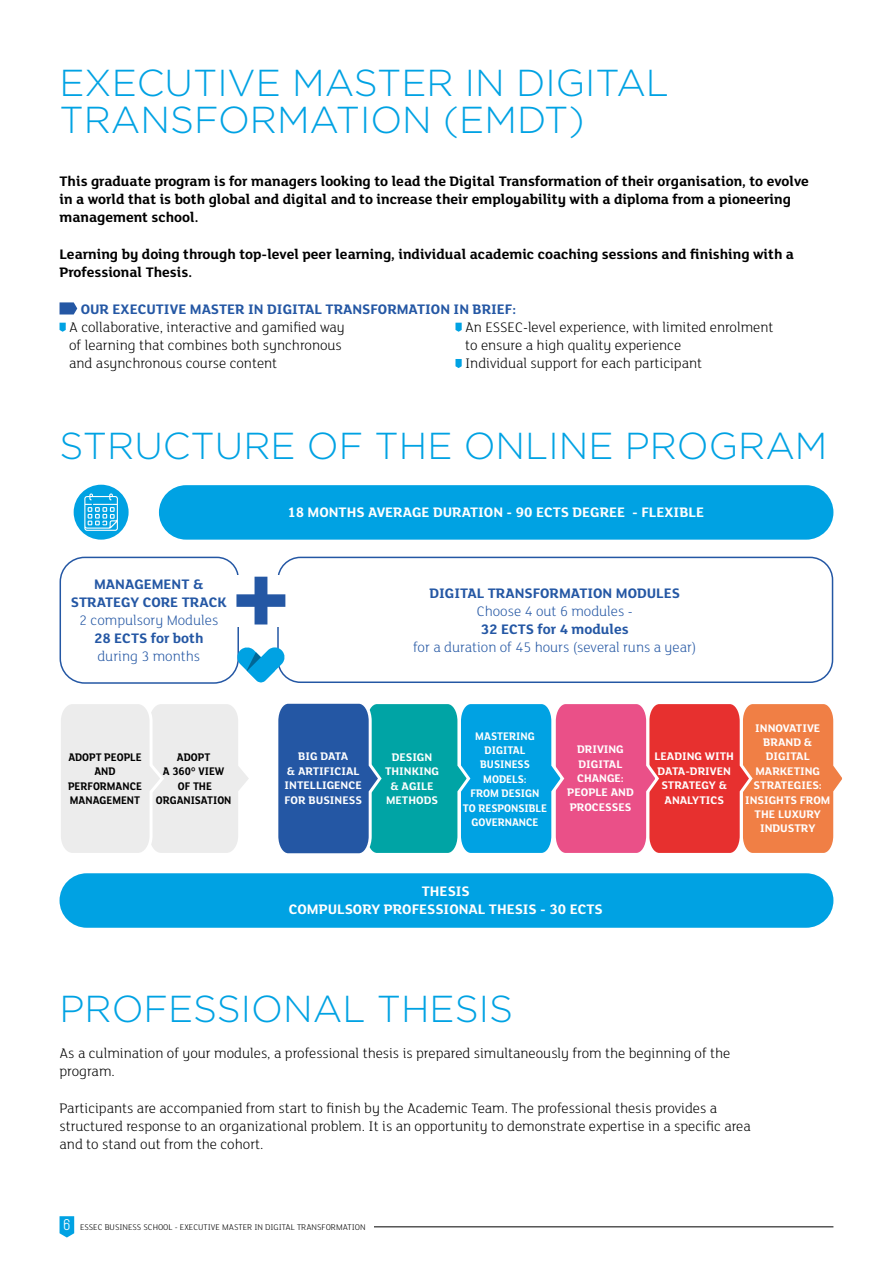
<style>
.page{position:relative;width:893px;height:1263px;background:#fff}
.page>*{position:absolute;margin:0;border:0;box-sizing:border-box;transform-origin:0 0}
.t1{font:300 37.5px/37.5px "Gotham";color:#00a2e3}
.t2{font:300 15px/18.1px "FS Lola";color:#000}
.t3{font:700 15px/18px "FS Lola";color:#000}
.t4{font:700 15px/18px "FS Lola";color:#2457a4;text-align:center}
.t5{font:300 15px "FS Lola";color:#2457a4}
.t6{font:700 15px/18px "FS Lola";color:#fff;text-align:center}
.t7{font:700 12px/14.4px "FS Lola";color:#fff;text-align:center}
.t8{font:700 12px/14.4px "FS Lola";color:#000;text-align:center;scale:.92 1}
.t9{font:700 12px/14.4px "FS Lola";color:#fff;text-align:center;scale:.93 1}
.t10{font:300 9px "FS Lola";color:#000}
.s1{font-family:"Mohave";font-weight:400;font-size:13.5px;color:#fff}
</style>
<div class="page">
<svg style="left:60px;top:1216px;width:14px;height:21px"></svg>
<hr style="left:196px;top:1226px;width:637px;height:1px;background:#000">
<div style="left:80px;top:1218px;width:293px;height:17px;background:#fff"></div>
<svg style="left:61px;top:704px;width:188px;height:149px;background:#ededed"></svg>
<svg style="left:278px;top:703px;width:564px;height:151px;background:#85788e"></svg>
<svg style="left:60px;top:302px;width:17px;height:12px"></svg>
<svg style="left:60px;top:323px;width:6px;height:9px"></svg>
<svg style="left:455px;top:323px;width:7px;height:9px"></svg>
<svg style="left:455px;top:359px;width:7px;height:9px"></svg>
<div style="left:60px;top:873px;width:773px;height:55px;background:#00a2e3;border-radius:27px"></div>
<div style="left:159px;top:485px;width:674px;height:55px;background:#00a2e3;border-radius:27px"></div>
<div style="left:74px;top:485px;width:55px;height:55px;background:#00a2e3;border-radius:50%"></div>
<svg style="left:84px;top:493px;width:34px;height:38px"></svg>
<div style="left:277px;top:557px;width:556px;height:126px;border:2px solid #2457a4;border-radius:22px"></div>
<svg style="left:285px;top:594px;width:1px;height:13px"></svg>
<svg style="left:59px;top:556px;width:226px;height:128px"></svg>
<h1 class="t1" style="left:60px;top:63px;width:611px">EXECUTIVE MASTER IN DIGITAL<br>TRANSFORMATION (EMDT)</h1>
<p class="t3" style="left:60px;top:172px;width:751px">This graduate program is for managers looking to lead the Digital Transformation of their organisation, to evolve in a world that is both global and digital and to increase their employability with a diploma from a pioneering management school.</p>
<p class="t3" style="left:60px;top:244px;width:736px">Learning by doing through top-level peer learning, individual academic coaching sessions and finishing with a<br>Professional Thesis.</p>
<p class="t4" style="left:81px;top:299px;width:437px">OUR EXECUTIVE MASTER IN DIGITAL TRANSFORMATION IN BRIEF:</p>
<p class="t2" style="left:69px;top:317px;width:277px">A collaborative, interactive and gamified way of learning that combines both synchronous and asynchronous course content</p>
<p class="t2" style="left:465px;top:317px;width:310px">An ESSEC-level experience, with limited enrolment to ensure a high quality experience<br>Individual support for each participant</p>
<h1 class="t1" style="left:60px;top:426px;width:769px">STRUCTURE OF THE ONLINE PROGRAM</h1>
<p class="t6" style="left:287px;top:502px;width:418px">18 MONTHS AVERAGE DURATION - 90 ECTS DEGREE - FLEXIBLE</p>
<p class="t4" style="left:71px;top:574px;width:157px">MANAGEMENT &amp;<br>STRATEGY CORE TRACK</p>
<p class="t5" style="left:79px;top:610px;width:140px">2 compulsory Modules</p>
<p class="t4" style="left:94px;top:628px;width:111px">28 ECTS for both</p>
<p class="t5" style="left:97px;top:646px;width:104px">during 3 months</p>
<p class="t4" style="left:429px;top:583px;width:252px">DIGITAL TRANSFORMATION MODULES</p>
<p class="t5" style="left:477px;top:601px;width:158px">Choose 4 out 6 modules -</p>
<p class="t4" style="left:481px;top:619px;width:149px">32 ECTS for 4 modules</p>
<p class="t5" style="left:413px;top:637px;width:285px">for a duration of 45 hours (several runs a year)</p>
<p class="t8" style="left:68px;top:749px;width:82px">ADOPT PEOPLE<br>AND<br>PERFORMANCE<br>MANAGEMENT</p>
<p class="t7" style="left:285px;top:749px;width:79px">BIG DATA<br>&amp; ARTIFICIAL<br>INTELLIGENCE<br>FOR BUSINESS</p>
<p class="t8" style="left:156px;top:749px;width:84px">ADOPT<br>A 360° VIEW<br>OF THE<br>ORGANISATION</p>
<p class="t7" style="left:385px;top:749px;width:56px">DESIGN<br>THINKING &amp; AGILE<br>METHODS</p>
<p class="t9" style="left:463px;top:728px;width:92px">MASTERING<br>DIGITAL<br>BUSINESS<br>MODELS:<br>FROM DESIGN<br>TO RESPONSIBLE<br>GOVERNANCE</p>
<p class="t7" style="left:567px;top:741px;width:68px">DRIVING<br>DIGITAL<br>CHANGE:<br>PEOPLE AND<br>PROCESSES</p>
<p class="t6" style="left:289px;top:882px;width:315px">THESIS<br>COMPULSORY PROFESSIONAL THESIS - 30 ECTS</p>
<p class="t7" style="left:654px;top:749px;width:81px">LEADING WITH<br>DATA-DRIVEN<br>STRATEGY &amp;<br>ANALYTICS</p>
<p class="t7" style="left:745px;top:720px;width:87px">INNOVATIVE<br>BRAND &amp;<br>DIGITAL<br>MARKETING<br>STRATEGIES:<br>INSIGHTS FROM<br>THE LUXURY<br>INDUSTRY</p>
<h1 class="t1" style="left:60px;top:989px;width:455px">PROFESSIONAL THESIS</h1>
<p class="t2" style="left:60px;top:1043px;width:672px">As a culmination of your modules, a professional thesis is prepared simultaneously from the beginning of the program.</p>
<p class="t2" style="left:60px;top:1098px;width:693px">Participants are accompanied from start to finish by the Academic Team. The professional thesis provides a structured response to an organizational problem. It is an opportunity to demonstrate expertise in a specific area and to stand out from the cohort.</p>
<p class="t10" style="left:64px;top:1221px;width:304px"><span class="s1">6</span> ESSEC BUSINESS SCHOOL - EXECUTIVE MASTER IN DIGITAL TRANSFORMATION</p>
</div>
